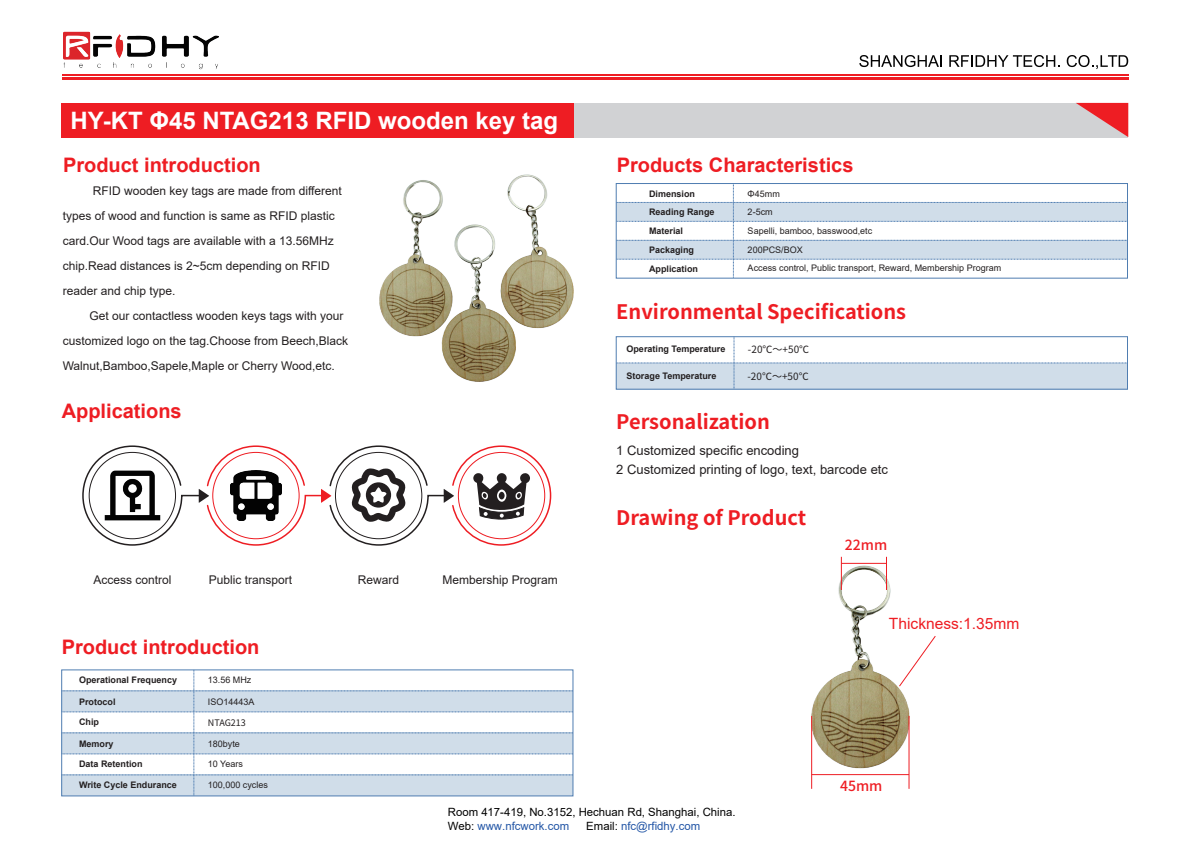
<style>
.page{position:relative;width:1190px;height:842px;background:#fff}
.page>*{position:absolute;margin:0;border:0;box-sizing:border-box;transform-origin:0 0}
.t1{font:700 24px "Arial";color:#fff}
.t2{font:700 20px "Arial";color:#ee1d23}
.t3{font:700 20px "Source Han Sans SC";color:#ee1d23}
.t4{font:15.6px "Arial";color:#ee1d23}
.t5{font:500 14px "Source Han Sans SC";color:#ee1d23}
.t6{font:13px/19px "Arial";color:#231f20}
.t7{font:12px/25px "Arial";color:#231f20}
.t8{font:11.4px/13.7px "Arial";color:#030303}
.t9{font:11.4px "Arial";color:#2356a6}
.t10{font:10px "Source Han Sans SC";color:#231f20}
.t11{font:700 9px/18.5px "Arial";color:#231f20}
.t12{font:9px/18.1px "Arial";color:#231f20}
.t13{font:9px "Source Han Sans SC";color:#231f20}
.s1{color:#2356a6}
.s2{color:#030303}
</style>
<div class="page">
<img style="left:811px;top:556px;width:99px;height:233px">
<div style="left:62px;top:103px;width:1066px;height:34px;background:#d1d2d4"></div>
<div style="left:62px;top:103px;width:512px;height:34px;background:#ee1d23"></div>
<svg style="left:1076px;top:103px;width:52px;height:34px"></svg>
<img style="left:63px;top:31px;width:155px;height:38px">
<svg style="left:859px;top:55px;width:83px;height:12px"></svg>
<svg style="left:949px;top:55px;width:111px;height:12px"></svg>
<svg style="left:1066px;top:55px;width:62px;height:14px"></svg>
<hr style="left:62px;top:74px;width:1066px;height:1px;background:#ee1d23">
<hr style="left:62px;top:78px;width:1066px;height:2px;background:#ee1d23">
<svg style="left:62px;top:670px;width:511px;height:126px"></svg>
<svg style="left:615px;top:183px;width:513px;height:96px"></svg>
<svg style="left:616px;top:184px;width:511px;height:94px"></svg>
<svg style="left:615px;top:336px;width:513px;height:54px"></svg>
<hr style="left:811px;top:716px;width:1px;height:73px;background:#ee1d23">
<hr style="left:908px;top:716px;width:1px;height:73px;background:#ee1d23">
<hr style="left:811px;top:774px;width:98px;height:1px;background:#ee1d23">
<hr style="left:841px;top:557px;width:1px;height:33px;background:#ee1d23">
<hr style="left:886px;top:557px;width:1px;height:33px;background:#ee1d23">
<hr style="left:841px;top:563px;width:45px;height:1px;background:#ee1d23">
<img style="left:379px;top:175px;width:195px;height:207px">
<svg style="left:898px;top:635px;width:38px;height:52px"></svg>
<svg style="left:82px;top:445px;width:470px;height:101px"></svg>
<h1 class="t1" style="left:71px;top:103px;width:489px">HY-KT Φ45 NTAG213 RFID wooden key tag</h1>
<h2 class="t2" style="left:63px;top:151px;width:199px">Product introduction</h2>
<p class="t7" style="left:63px;top:178px;width:281px;text-indent:30px">RFID wooden key tags are made from different types of wood and function is same as RFID plastic card.Our Wood tags are available with a 13.56MHz chip.Read distances is 2~5cm depending on RFID reader and chip type.</p>
<p class="t7" style="left:63px;top:303px;width:287px;text-indent:27px">Get our contactless wooden keys tags with your customized logo on the tag.Choose from Beech,Black<br>Walnut,Bamboo,Sapele,Maple or Cherry Wood,etc.</p>
<h2 class="t2" style="left:62px;top:396px;width:122px">Applications</h2>
<p class="t7" style="left:93px;top:567px;width:80px">Access control</p>
<p class="t7" style="left:209px;top:567px;width:85px">Public transport</p>
<p class="t7" style="left:358px;top:567px;width:43px">Reward</p>
<p class="t7" style="left:442px;top:567px;width:117px">Membership Program</p>
<h2 class="t2" style="left:62px;top:633px;width:199px">Product introduction</h2>
<p class="t11" style="left:79px;top:671px;width:100px">Operational Frequency</p>
<p class="t11" style="left:79px;top:692px;width:38px">Protocol</p>
<p class="t11" style="left:79px;top:713px;width:21px">Chip</p>
<p class="t11" style="left:79px;top:734px;width:36px">Memory</p>
<p class="t11" style="left:79px;top:754px;width:65px">Data Retention</p>
<p class="t11" style="left:79px;top:776px;width:99px">Write Cycle Endurance</p>
<p class="t12" style="left:208px;top:671px;width:45px">13.56 MHz</p>
<p class="t13" style="left:208px;top:717px;width:40px">NTAG213</p>
<p class="t12" style="left:208px;top:755px;width:37px">10 Years</p>
<p class="t12" style="left:208px;top:692px;width:48px">ISO14443A</p>
<p class="t12" style="left:208px;top:734px;width:34px">180byte</p>
<p class="t12" style="left:208px;top:776px;width:62px">100,000 cycles</p>
<h2 class="t2" style="left:617px;top:151px;width:238px">Products Characteristics</h2>
<p class="t11" style="left:649px;top:185px;width:48px">Dimension</p>
<p class="t11" style="left:649px;top:222px;width:36px">Material</p>
<p class="t11" style="left:649px;top:202px;width:67px">Reading Range</p>
<p class="t11" style="left:649px;top:241px;width:51px">Packaging<br>Application</p>
<p class="t12" style="left:747px;top:184px;width:34px">Φ45mm<br>2-5cm</p>
<p class="t12" style="left:747px;top:221px;width:126px;line-height:18.7px">Sapelli, bamboo, basswood,etc<br>200PCS/BOX</p>
<p class="t12" style="left:747px;top:259px;width:255px">Access control, Public transport, Reward, Membership Program</p>
<h2 class="t3" style="left:616px;top:301px;width:291px">Environmental Specifications</h2>
<p class="t11" style="left:626px;top:340px;width:100px">Operating Temperature</p>
<p class="t11" style="left:626px;top:366px;width:91px">Storage Temperature</p>
<p class="t10" style="left:748px;top:344px;width:63px">-20℃～+50℃</p>
<p class="t10" style="left:747px;top:370px;width:63px">-20℃～+50℃</p>
<h2 class="t3" style="left:616px;top:411px;width:155px">Personalization</h2>
<p class="t6" style="left:616px;top:440px;width:273px">1 Customized specific encoding<br>2 Customized printing of logo, text, barcode etc</p>
<h2 class="t3" style="left:616px;top:507px;width:191px">Drawing of Product</h2>
<p class="t5" style="left:845px;top:537px;width:44px">22mm</p>
<p class="t4" style="left:889px;top:613px;width:132px">Thickness:1.35mm</p>
<p class="t5" style="left:840px;top:778px;width:44px">45mm</p>
<p class="t8" style="left:448px;top:805px;width:289px">Room 417-419, No.3152, Hechuan Rd, Shanghai, China.<br>Web: <span class="s1">www.nfcwork.com</span></p>
<p class="t9" style="left:586px;top:818px;width:115px"><span class="s2">Email:</span> nfc@rfidhy.com</p>
</div>
